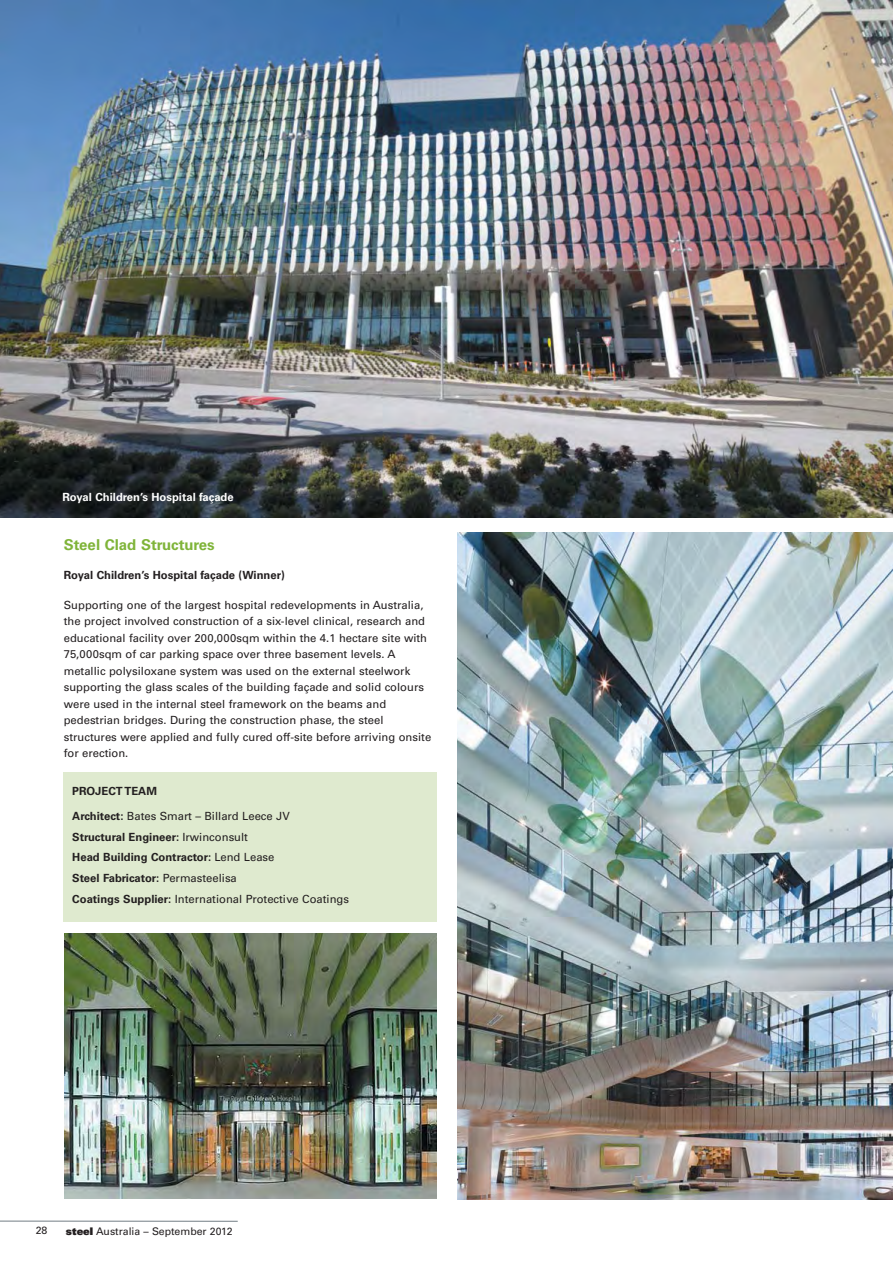
<style>
.page{position:relative;width:893px;height:1263px;background:#fff}
.page>*{position:absolute;margin:0;border:0;box-sizing:border-box;transform-origin:0 0}
.t1{font:700 15px "Univers CE";color:#7fb439}
.t2{font:500 11.25px/16.5px "Univers CE";color:#231f20}
.t3{font:700 11.25px "Univers CE";color:#231f20}
.t4{font:700 11.25px "Univers CE";color:#fff}
.t5{font:500 10.5px "Univers CE";color:#231f20}
.s1{font-weight:700}
.s2{font-family:"Univers";font-weight:900}
</style>
<div class="page">
<div style="left:64px;top:772px;width:373px;height:149px;background:#dfeacf"></div>
<hr style="left:0;top:1221px;width:238px;height:1px;background:#727d84">
<img style="left:0;top:0;width:893px;height:517px">
<img style="left:457px;top:533px;width:436px;height:666px">
<img style="left:65px;top:933px;width:371px;height:266px">
<p class="t4" style="left:62px;top:493px;width:173px">Royal Children’s Hospital façade</p>
<h1 class="t1" style="left:64px;top:539px;width:152px">Steel Clad Structures</h1>
<p class="t3" style="left:64px;top:571px;width:223px">Royal Children’s Hospital façade (Winner)</p>
<p class="t2" style="left:64px;top:597px;width:369px">Supporting one of the largest hospital redevelopments in Australia, the project involved construction of a six-level clinical, research and educational facility over 200,000sqm within the 4.1 hectare site with 75,000sqm of car parking space over three basement levels. A metallic polysiloxane system was used on the external steelwork supporting the glass scales of the building façade and solid colours were used in the internal steel framework on the beams and pedestrian bridges. During the construction phase, the steel structures were applied and fully cured off-site before arriving onsite for erection.</p>
<p class="t3" style="left:72px;top:787px;width:86px">PROJECT TEAM</p>
<p class="t2" style="left:72px;top:806px;width:278px;line-height:20.7px"><span class="s1">Architect:</span> Bates Smart – Billard Leece JV<br><span class="s1">Structural Engineer:</span> Irwinconsult<br><span class="s1">Head Building Contractor:</span> Lend Lease<br><span class="s1">Steel Fabricator:</span> Permasteelisa<br><span class="s1">Coatings Supplier:</span> International Protective Coatings</p>
<p class="t5" style="left:36px;top:1227px;width:13px">28</p>
<p class="t5" style="left:66px;top:1227px;width:168px"><span class="s2">steel</span> Australia – September 2012</p>
</div>
